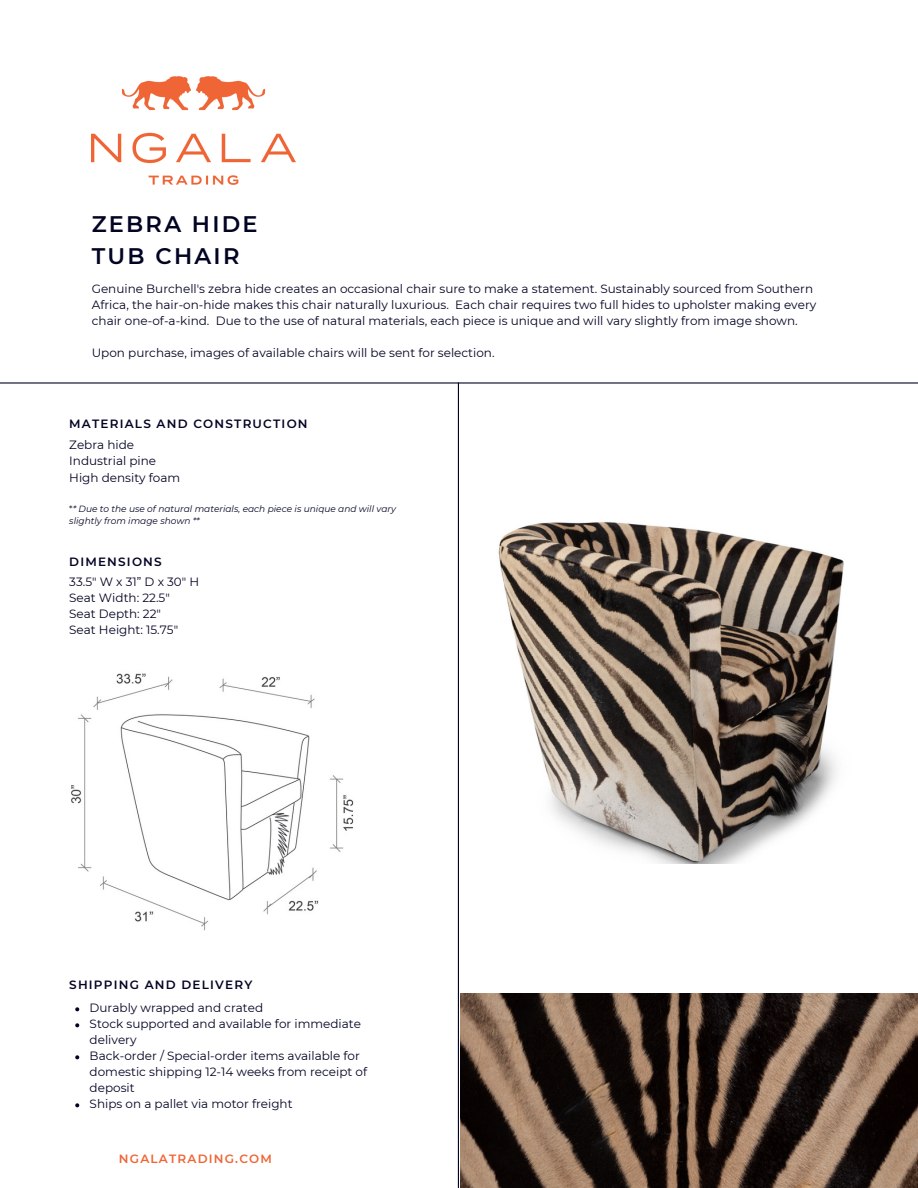
<style>
.page{position:relative;width:918px;height:1188px;background:#fff}
.page>*{position:absolute;margin:0;border:0;box-sizing:border-box;transform-origin:0 0}
.t1{font:600 22.5px/31.5px "Montserrat";letter-spacing:.1em;color:#020423}
.t2{font:12px/16px "Montserrat";color:#020423}
.t3{font:600 12px "Montserrat";letter-spacing:.1em;color:#020423}
.t4{font:600 12px "Montserrat";letter-spacing:.1em;color:#ef6535}
.t5{font:italic 9px/12px "Montserrat";color:#020423}
.s1{font-style:normal}
</style>
<div class="page">
<img style="left:92px;top:77px;width:203px;height:108px">
<img style="left:498px;top:521px;width:346px;height:342px">
<img style="left:460px;top:993px;width:458px;height:195px">
<hr style="left:458px;top:382px;width:1px;height:806px;background:#020423">
<hr style="left:0;top:382px;width:918px;height:2px;background:#020423">
<img style="left:71px;top:673px;width:283px;height:258px">
<svg style="left:75px;top:1007px;width:4px;height:4px"></svg>
<svg style="left:75px;top:1023px;width:4px;height:4px"></svg>
<svg style="left:75px;top:1055px;width:4px;height:4px"></svg>
<svg style="left:75px;top:1103px;width:4px;height:4px"></svg>
<h1 class="t1" style="left:92px;top:208px;width:167px">ZEBRA HIDE<br>TUB CHAIR</h1>
<p class="t2" style="left:92px;top:280px;width:726px">Genuine Burchell's zebra hide creates an occasional chair sure to make a statement. Sustainably sourced from Southern<br>Africa, the hair-on-hide makes this chair naturally luxurious. Each chair requires two full hides to upholster making every chair one-of-a-kind. Due to the use of natural materials, each piece is unique and will vary slightly from image shown.</p>
<p class="t2" style="left:92px;top:344px;width:404px">Upon purchase, images of available chairs will be sent for selection.</p>
<p class="t3" style="left:69px;top:417px;width:240px">MATERIALS AND CONSTRUCTION</p>
<p class="t2" style="left:69px;top:436px;width:113px;line-height:16.5px">Zebra hide<br>Industrial pine<br>High density foam</p>
<p class="t5" style="left:69px;top:503px;width:328px"><span class="s1">*</span>* Due to the use of natural materials, each piece is unique and will vary slightly from image shown **</p>
<p class="t3" style="left:69px;top:554px;width:94px">DIMENSIONS</p>
<p class="t2" style="left:69px;top:574px;width:132px">33.5" W x 31” D x 30" H<br>Seat Width: 22.5"<br>Seat Depth: 22"<br>Seat Height: 15.75"</p>
<p class="t3" style="left:69px;top:978px;width:185px">SHIPPING AND DELIVERY</p>
<p class="t2" style="left:90px;top:1000px;width:279px">Durably wrapped and crated<br>Stock supported and available for immediate delivery<br>Back-order / Special-order items available for domestic shipping 12-14 weeks from receipt of deposit<br>Ships on a pallet via motor freight</p>
<p class="t4" style="left:119px;top:1152px;width:155px">NGALATRADING.COM</p>
</div>
